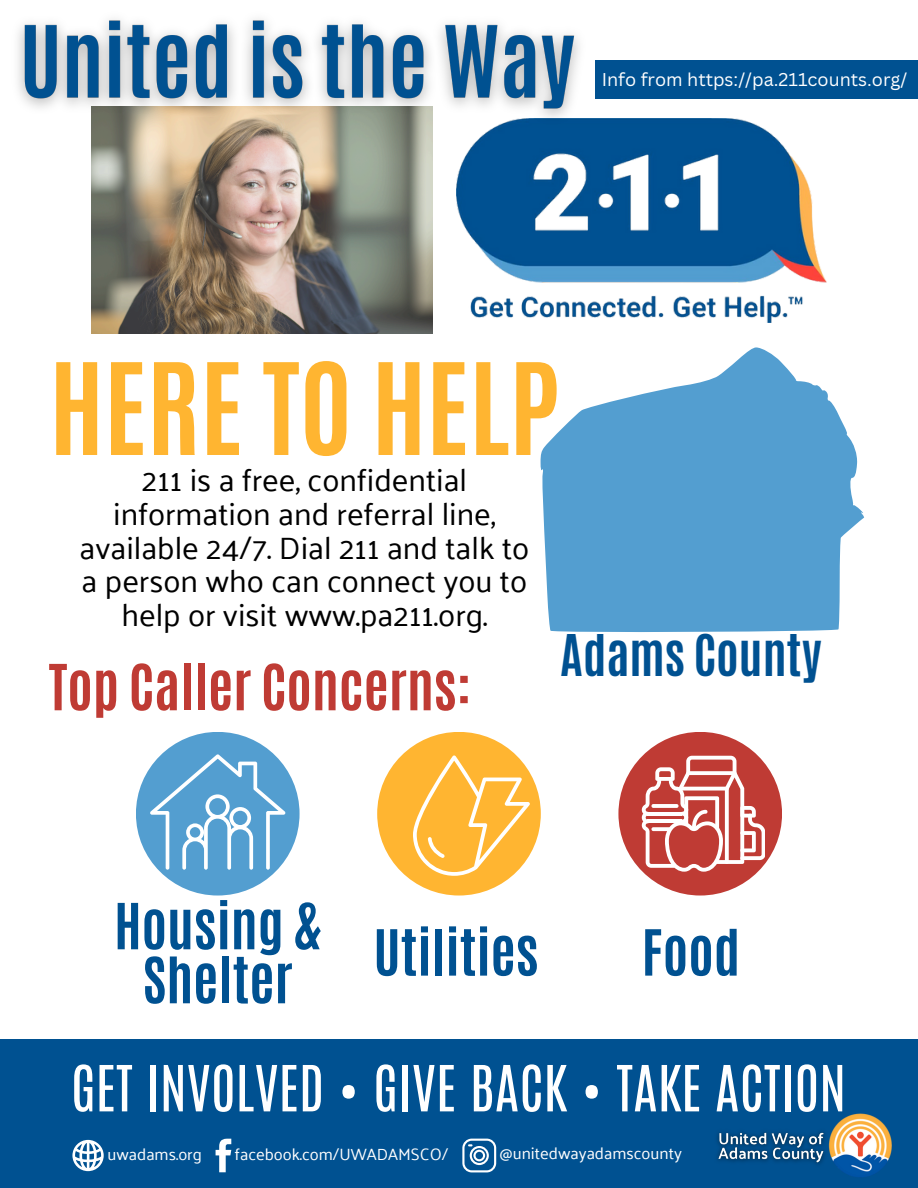
<style>
.page{position:relative;width:918px;height:1188px;background:#fff}
.page>*{position:absolute;margin:0;border:0;box-sizing:border-box;transform-origin:0 0}
.t1{font:700 108px "Antonio";color:#ffb531}
.t2{font:54px "Antonio";color:#fff}
.t3{font:700 54px/54px "Antonio";color:#005191;text-align:center}
.t4{font:700 54px "Antonio";color:#bf3b34}
.t5{font:700 48px "Antonio";color:#005191}
.t6{font:31.5px/33.8px "Palanquin";color:#000;text-align:center}
.t7{font:18px "Canva Sans";color:#fff}
.t8{font:16.5px "Palanquin";color:#fff}
</style>
<div class="page">
<img style="left:92px;top:132px;width:341px;height:202px">
<img style="left:456px;top:118px;width:370px;height:204px">
<svg style="left:541px;top:347px;width:323px;height:286px;fill:#539ed0"></svg>
<div style="left:0;top:1040px;width:918px;height:148px;background:#005191"></div>
<svg style="left:216px;top:1139px;width:15px;height:33px"></svg>
<svg style="left:72px;top:1140px;width:32px;height:31px"></svg>
<svg style="left:462px;top:1139px;width:34px;height:33px"></svg>
<img style="left:832px;top:1113px;width:60px;height:64px">
<img style="left:717px;top:1132px;width:115px;height:32px">
<div style="left:377px;top:732px;width:164px;height:164px;background:#ffb531;border-radius:50%"></div>
<div style="left:618px;top:732px;width:164px;height:164px;background:#bf3b34;border-radius:50%"></div>
<div style="left:136px;top:732px;width:164px;height:164px;background:#539ed0;border-radius:50%"></div>
<svg style="left:642px;top:756px;width:123px;height:116px"></svg>
<svg style="left:413px;top:755px;width:117px;height:121px"></svg>
<svg style="left:150px;top:754px;width:136px;height:116px"></svg>
<div style="left:596px;top:60px;width:322px;height:39px;background:#005191"></div>
<img style="left:18px;top:19px;width:579px;height:113px">
<h4 class="t7" style="left:602px;top:67px;width:307px">Info from https://pa.211counts.org/</h4>
<p class="t1" style="left:49px;top:332px;width:511px">HERE TO HELP</p>
<p class="t6" style="left:80px;top:463px;width:451px">211 is a free, confidential information and referral line, available 24/7. Dial 211 and talk to a person who can connect you to help or visit www.pa211.org.</p>
<h4 class="t5" style="left:560px;top:621px;width:263px">Adams County</h4>
<h5 class="t4" style="left:49px;top:649px;width:424px">Top Caller Concerns:</h5>
<h4 class="t3" style="left:114px;top:899px;width:208px">Housing &amp;<br>Shelter</h4>
<p class="t3" style="left:374px;top:926px;width:167px">Utilities</p>
<p class="t3" style="left:642px;top:926px;width:100px">Food</p>
<h1 class="t2" style="left:71px;top:1050px;width:777px">GET INVOLVED • GIVE BACK • TAKE ACTION</h1>
<p class="t8" style="left:500px;top:1144px;width:184px">@unitedwayadamscounty</p>
<p class="t8" style="left:108px;top:1145px;width:96px">uwadams.org</p>
<p class="t8" style="left:235px;top:1145px;width:215px">facebook.com/UWADAMSCO/</p>
</div>
